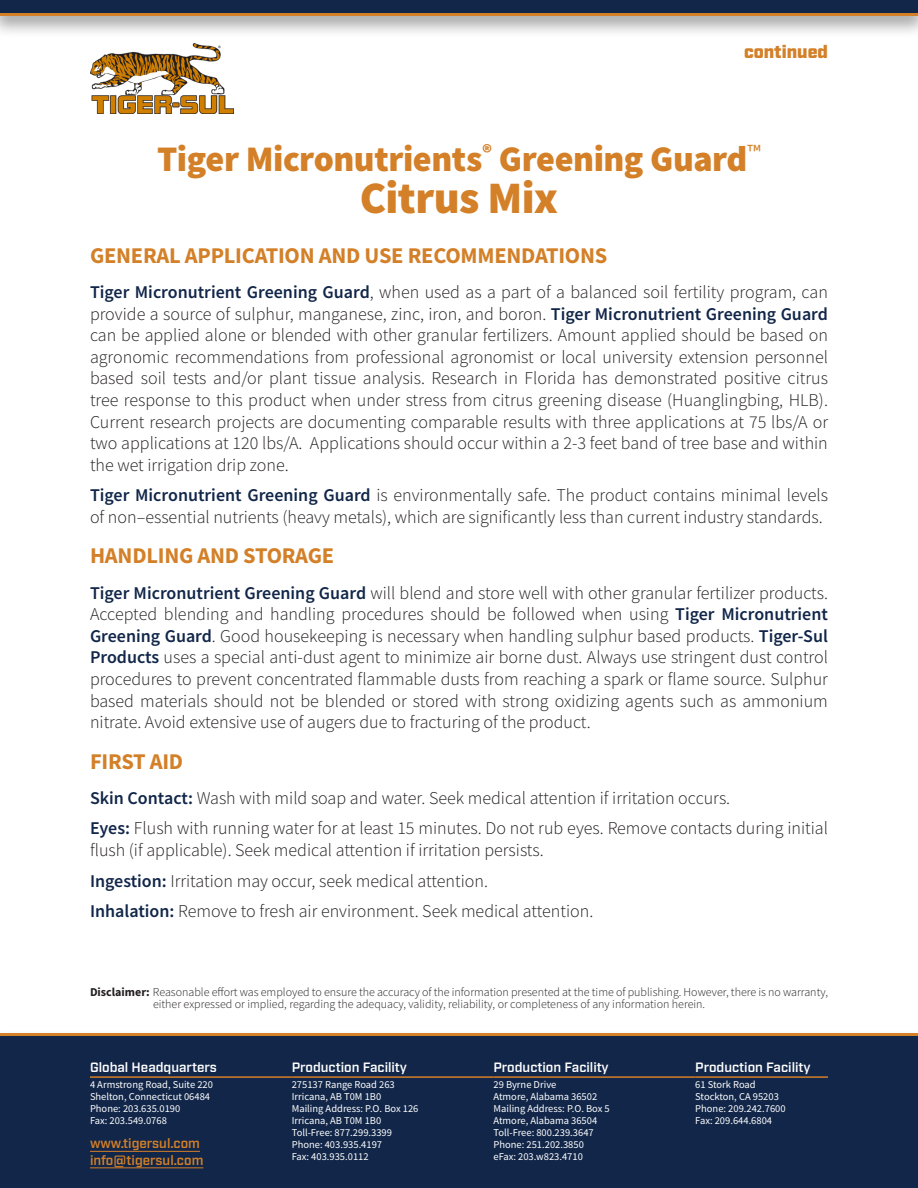
<style>
.page{position:relative;width:918px;height:1188px;background:#fff}
.page>*{position:absolute;margin:0;border:0;box-sizing:border-box;transform-origin:0 0}
._01_Page_Heading_-_P{font:900 45px "Source Sans Pro";letter-spacing:-.015em;color:#d38028}
._01_Page_Heading_-_P-2{font:900 36px "Source Sans Pro";letter-spacing:-.015em;color:#d38028}
._03_Section_Heading{font:700 22.5px "Source Sans Pro";letter-spacing:-.01em;color:#d38028}
._04_Body{font:300 18px/21.6px "Source Sans Pro";color:#231f20;text-align:justify}
._04_Body-2{font:900 18px "Industry";color:#d38028}
.Location_Name{font:600 13.5px "Industry";color:#fff}
.Location_Name-2{font:600 13.5px "Industry";color:#d38028}
._05_Disclaimer{font:300 12px/12px "Source Sans Pro";color:#231f20}
.Location_Address{font:10.5px "Source Sans Pro";color:#fff}
.s1{font-weight:600;color:#112649}
.s2{font-weight:700}
</style>
<div class="page">
<div style="left:0;top:1029px;width:918px;height:159px;background:#231f20;opacity:.4"></div>
<div style="left:0;top:1035px;width:918px;height:153px;background:#112649"></div>
<hr style="left:494px;top:1076px;width:201px;height:2px;background:#d38028">
<hr style="left:90px;top:1076px;width:202px;height:2px;background:#d38028">
<hr style="left:90px;top:1151px;width:110px;height:1px;background:#d38028">
<hr style="left:90px;top:1167px;width:113px;height:1px;background:#d38028">
<hr style="left:292px;top:1076px;width:202px;height:2px;background:#d38028">
<hr style="left:695px;top:1076px;width:133px;height:2px;background:#d38028">
<hr style="left:0;top:1034px;width:918px;height:2px;background:#d38028">
<img style="left:90px;top:44px;width:143px;height:70px">
<div style="left:0;top:0;width:918px;height:39px;background:#231f20;opacity:.4"></div>
<div style="left:0;top:0;width:918px;height:15px;background:#112649"></div>
<hr style="left:0;top:14px;width:918px;height:2px;background:#d38028">
<p class="_04_Body-2" style="left:744px;top:41px;width:85px">continued</p>
<p class="_01_Page_Heading_-_P-2" style="left:157px;top:134px;width:605px">Tiger Micronutrients<sup>®</sup> Greening Guard<sup>™</sup></p>
<p class="_01_Page_Heading_-_P" style="left:360px;top:167px;width:200px">Citrus Mix</p>
<p class="_03_Section_Heading" style="left:90px;top:240px;width:519px">GENERAL APPLICATION AND USE RECOMMENDATIONS</p>
<p class="_04_Body" style="left:90px;top:281px;width:740px"><span class="s1">Tiger Micronutrient Greening Guard</span>, when used as a part of a balanced soil fertility program, can provide a source of sulphur, manganese, zinc, iron, and boron. <span class="s1">Tiger Micronutrient Greening Guard </span>can be applied alone or blended with other granular fertilizers. Amount applied should be based on agronomic recommendations from professional agronomist or local university extension personnel based soil tests and/or plant tissue analysis. Research in Florida has demonstrated positive citrus tree response to this product when under stress from citrus greening disease (Huanglingbing, HLB).<br>Current research projects are documenting comparable results with three applications at 75 lbs/A or two applications at 120 lbs/A. Applications should occur within a 2-3 feet band of tree base and within the wet irrigation drip zone.</p>
<p class="_04_Body" style="left:90px;top:485px;width:740px"><span class="s1">Tiger Micronutrient Greening Guard</span> is environmentally safe. The product contains minimal levels of non–essential nutrients (heavy metals), which are significantly less than current industry standards.</p>
<p class="_03_Section_Heading" style="left:90px;top:541px;width:246px">HANDLING AND STORAGE</p>
<p class="_04_Body" style="left:90px;top:582px;width:740px"><span class="s1">Tiger Micronutrient Greening Guard</span> will blend and store well with other granular fertilizer products.<br>Accepted blending and handling procedures should be followed when using <span class="s1">Tiger Micronutrient Greening Guard</span>. Good housekeeping is necessary when handling sulphur based products. <span class="s1">Tiger-Sul Products</span> uses a special anti-dust agent to minimize air borne dust. Always use stringent dust control procedures to prevent concentrated flammable dusts from reaching a spark or flame source. Sulphur based materials should not be blended or stored with strong oxidizing agents such as ammonium nitrate. Avoid extensive use of augers due to fracturing of the product.</p>
<p class="_03_Section_Heading" style="left:90px;top:746px;width:95px">FIRST AID</p>
<p class="_04_Body" style="left:90px;top:787px;width:642px"><span class="s1">Skin Contact:</span> Wash with mild soap and water. Seek medical attention if irritation occurs.</p>
<p class="_04_Body" style="left:90px;top:818px;width:740px"><span class="s1">Eyes:</span> Flush with running water for at least 15 minutes. Do not rub eyes. Remove contacts during initial flush (if applicable). Seek medical attention if irritation persists.</p>
<p class="_04_Body" style="left:90px;top:870px;width:400px"><span class="s1">Ingestion:</span> Irritation may occur, seek medical attention.</p>
<p class="_04_Body" style="left:90px;top:900px;width:505px"><span class="s1">Inhalation:</span> Remove to fresh air environment. Seek medical attention.</p>
<p class="_05_Disclaimer" style="left:153px;top:986px;width:677px;text-indent:-63px"><span class="s2">Disclaimer:</span> Reasonable effort was employed to ensure the accuracy of the information presented at the time of publishing. However, there is no warranty, either expressed or implied, regarding the adequacy, validity, reliability, or completeness of any information herein.</p>
<p class="Location_Name" style="left:90px;top:1059px;width:128px">Global Headquarters</p>
<p class="Location_Address" style="left:90px;top:1078px;width:124px">4 Armstrong Road, Suite 220</p>
<p class="Location_Address" style="left:90px;top:1090px;width:122px">Shelton, Connecticut 06484</p>
<p class="Location_Address" style="left:90px;top:1102px;width:92px">Phone: 203.635.0190</p>
<p class="Location_Address" style="left:90px;top:1114px;width:78px">Fax: 203.549.0768</p>
<p class="Location_Name-2" style="left:90px;top:1136px;width:112px">www.tigersul.com</p>
<p class="Location_Name-2" style="left:90px;top:1152px;width:115px">info@tigersul.com</p>
<p class="Location_Name" style="left:292px;top:1059px;width:117px">Production Facility</p>
<p class="Location_Address" style="left:292px;top:1078px;width:105px">275137 Range Road 263</p>
<p class="Location_Address" style="left:292px;top:1090px;width:91px">Irricana, AB T0M 1B0</p>
<p class="Location_Address" style="left:292px;top:1102px;width:128px">Mailing Address: P.O. Box 126</p>
<p class="Location_Address" style="left:292px;top:1114px;width:91px">Irricana, AB T0M 1B0</p>
<p class="Location_Address" style="left:292px;top:1126px;width:102px">Toll-Free: 877.299.3399</p>
<p class="Location_Address" style="left:292px;top:1138px;width:92px">Phone: 403.935.4197</p>
<p class="Location_Address" style="left:292px;top:1150px;width:78px">Fax: 403.935.0112</p>
<p class="Location_Name" style="left:494px;top:1059px;width:117px">Production Facility</p>
<p class="Location_Address" style="left:494px;top:1078px;width:64px">29 Byrne Drive</p>
<p class="Location_Address" style="left:494px;top:1090px;width:105px">Atmore, Alabama 36502</p>
<p class="Location_Address" style="left:494px;top:1102px;width:118px">Mailing Address: P.O. Box 5</p>
<p class="Location_Address" style="left:494px;top:1114px;width:105px">Atmore, Alabama 36504</p>
<p class="Location_Address" style="left:494px;top:1126px;width:102px">Toll-Free: 800.239.3647</p>
<p class="Location_Address" style="left:494px;top:1138px;width:92px">Phone: 251.202.3850</p>
<p class="Location_Address" style="left:494px;top:1150px;width:91px">eFax: 203.w823.4710</p>
<p class="Location_Name" style="left:695px;top:1059px;width:117px">Production Facility</p>
<p class="Location_Address" style="left:695px;top:1078px;width:62px">61 Stork Road</p>
<p class="Location_Address" style="left:695px;top:1090px;width:85px">Stockton, CA 95203</p>
<p class="Location_Address" style="left:695px;top:1102px;width:92px">Phone: 209.242.7600</p>
<p class="Location_Address" style="left:695px;top:1114px;width:78px">Fax: 209.644.6804</p>
</div>
